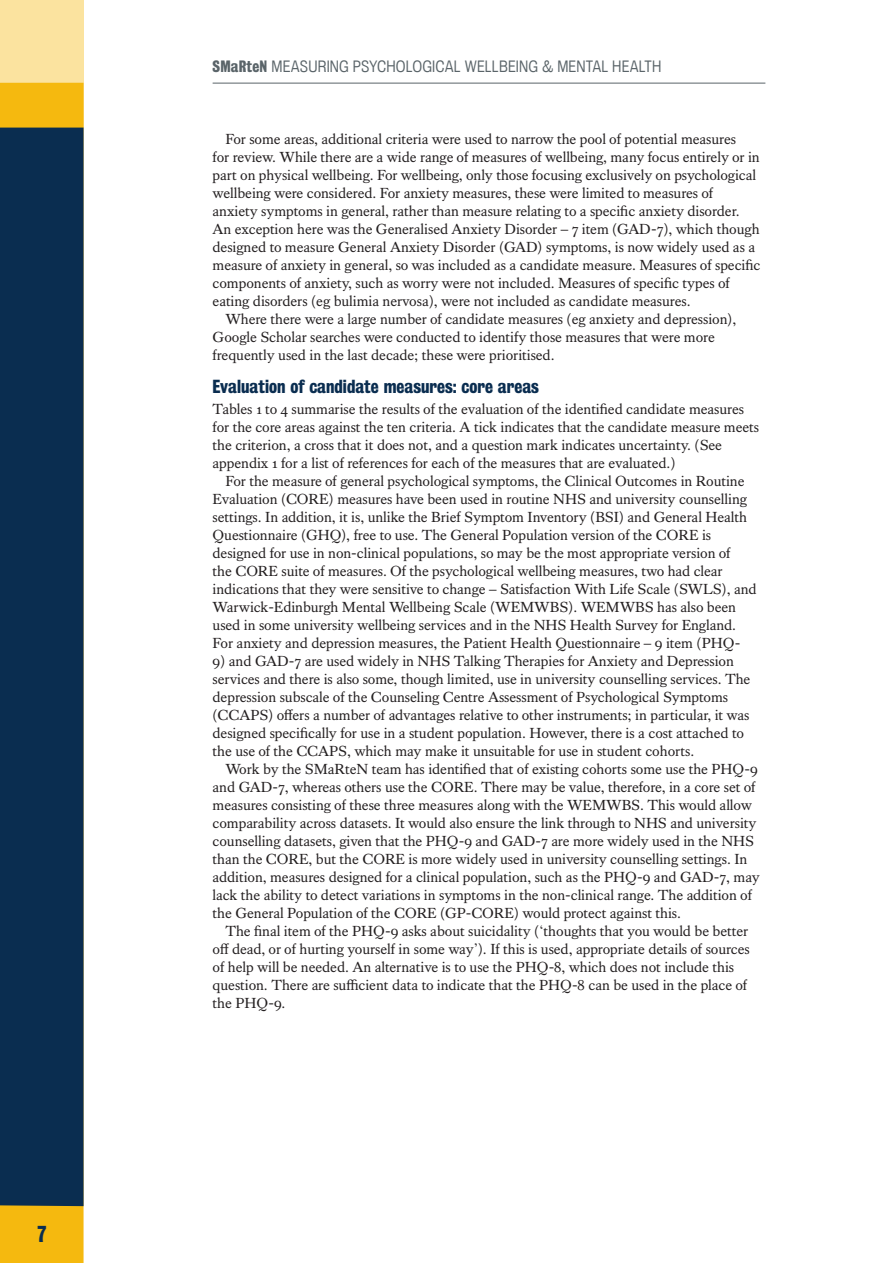
<style>
.page{position:relative;width:893px;height:1263px;background:#fff}
.page>*{position:absolute;margin:0;border:0;box-sizing:border-box;transform-origin:0 0}
.t1{font:21px "Kings Bureau Grot Three Seven";color:#0a2d50}
.Heading_2_KBG_37_no{font:17.25px "Kings Bureau Grot Three Seven";color:#0a2d50}
.Text_Caslon_second_p{font:15px/18px "Kings Caslon Text";letter-spacing:-.005em;color:#231f20}
.Text_Caslon_first_pa{font:15px/18px "Kings Caslon Text";letter-spacing:-.005em;color:#231f20}
.t2{font:15px "Kings Bureau Grot Five One";letter-spacing:.01em;color:#5a6469}
.s1{font-family:"Kings Bureau Grot Three Seven"}
</style>
<div class="page">
<div style="left:0;top:0;width:84px;height:128px;background:#fbe39f"></div>
<div style="left:0;top:83px;width:84px;height:1180px;background:#f5b90f"></div>
<div style="left:0;top:128px;width:84px;height:1078px;background:#0a2d50"></div>
<hr style="left:213px;top:83px;width:552px;height:1px;background:#5a6469">
<h1 class="t1" style="left:37px;top:1222px;width:10px">7</h1>
<p class="t2" style="left:213px;top:58px;width:450px"><span class="s1">SMaRteN</span> MEASURING PSYCHOLOGICAL WELLBEING &amp; MENTAL HEALTH</p>
<p class="Text_Caslon_second_p" style="left:213px;top:130px;width:549px;text-indent:13px">For some areas, additional criteria were used to narrow the pool of potential measures<br>for review. While there are a wide range of measures of wellbeing, many focus entirely or in part on physical wellbeing. For wellbeing, only those focusing exclusively on psychological wellbeing were considered. For anxiety measures, these were limited to measures of anxiety symptoms in general, rather than measure relating to a specific anxiety disorder.<br>An exception here was the Generalised Anxiety Disorder – 7 item (GAD-7), which though designed to measure General Anxiety Disorder (GAD) symptoms, is now widely used as a measure of anxiety in general, so was included as a candidate measure. Measures of specific components of anxiety, such as worry were not included. Measures of specific types of eating disorders (eg bulimia nervosa), were not included as candidate measures.</p>
<p class="Text_Caslon_second_p" style="left:213px;top:310px;width:525px;text-indent:13px">Where there were a large number of candidate measures (eg anxiety and depression),<br>Google Scholar searches were conducted to identify those measures that were more frequently used in the last decade; these were prioritised.</p>
<p class="Heading_2_KBG_37_no" style="left:213px;top:376px;width:328px">Evaluation of candidate measures: core areas</p>
<p class="Text_Caslon_first_pa" style="left:213px;top:400px;width:548px">Tables 1 to 4 summarise the results of the evaluation of the identified candidate measures for the core areas against the ten criteria. A tick indicates that the candidate measure meets the criterion, a cross that it does not, and a question mark indicates uncertainty. (See appendix 1 for a list of references for each of the measures that are evaluated.)</p>
<p class="Text_Caslon_second_p" style="left:213px;top:472px;width:546px;text-indent:13px">For the measure of general psychological symptoms, the Clinical Outcomes in Routine Evaluation (CORE) measures have been used in routine NHS and university counselling settings. In addition, it is, unlike the Brief Symptom Inventory (BSI) and General Health Questionnaire (GHQ), free to use. The General Population version of the CORE is designed for use in non-clinical populations, so may be the most appropriate version of<br>the CORE suite of measures. Of the psychological wellbeing measures, two had clear indications that they were sensitive to change – Satisfaction With Life Scale (SWLS), and Warwick-Edinburgh Mental Wellbeing Scale (WEMWBS). WEMWBS has also been used in some university wellbeing services and in the NHS Health Survey for England.<br>For anxiety and depression measures, the Patient Health Questionnaire – 9 item (PHQ-</p>
<p class="Text_Caslon_second_p" style="left:213px;top:652px;width:539px">9) and GAD-7 are used widely in NHS Talking Therapies for Anxiety and Depression services and there is also some, though limited, use in university counselling services. The depression subscale of the Counseling Centre Assessment of Psychological Symptoms (CCAPS) offers a number of advantages relative to other instruments; in particular, it was designed specifically for use in a student population. However, there is a cost attached to the use of the CCAPS, which may make it unsuitable for use in student cohorts.</p>
<p class="Text_Caslon_second_p" style="left:213px;top:760px;width:549px;text-indent:13px">Work by the SMaRteN team has identified that of existing cohorts some use the PHQ-9 and GAD-7, whereas others use the CORE. There may be value, therefore, in a core set of measures consisting of these three measures along with the WEMWBS. This would allow comparability across datasets. It would also ensure the link through to NHS and university counselling datasets, given that the PHQ-9 and GAD-7 are more widely used in the NHS than the CORE, but the CORE is more widely used in university counselling settings. In addition, measures designed for a clinical population, such as the PHQ-9 and GAD-7, may lack the ability to detect variations in symptoms in the non-clinical range. The addition of the General Population of the CORE (GP-CORE) would protect against this.</p>
<p class="Text_Caslon_second_p" style="left:213px;top:922px;width:539px;text-indent:13px">The final item of the PHQ-9 asks about suicidality (‘thoughts that you would be better off dead, or of hurting yourself in some way’). If this is used, appropriate details of sources of help will be needed. An alternative is to use the PHQ-8, which does not include this question. There are sufficient data to indicate that the PHQ-8 can be used in the place of the PHQ-9.</p>
</div>
